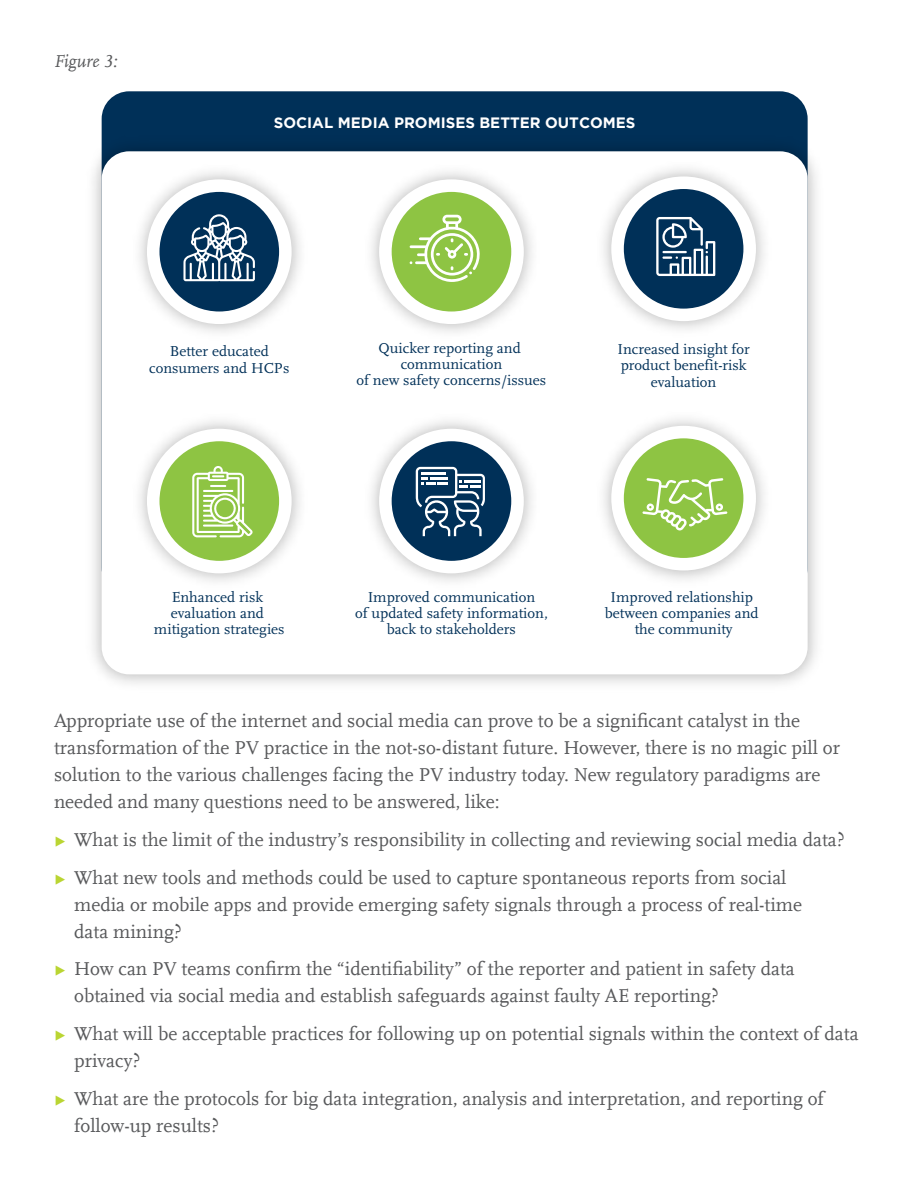
<style>
.page{position:relative;width:918px;height:1188px;background:#fff}
.page>*{position:absolute;margin:0;border:0;box-sizing:border-box;transform-origin:0 0}
.t1{font:19.5px/27px "Scala Offc";color:#58595b}
.t2{font:italic 18px "Scala Offc";color:#58595b}
.t3{font:15px/16.2px "Scala";color:#003058;text-align:center}
.t4{font:700 15px "Gotham";color:#fff}
.s1{color:#bad532}
</style>
<div class="page">
<div style="left:102px;top:91px;width:706px;height:504px;background:#003058;border-radius:28px"></div>
<img style="left:93px;top:129px;width:724px;height:555px">
<div style="left:102px;top:151px;width:706px;height:523px;background:#fff;border-radius:28px"></div>
<img style="left:139px;top:171px;width:161px;height:162px">
<div style="left:147px;top:179px;width:145px;height:145px;background:#fff;border-radius:50%"></div>
<div style="left:160px;top:192px;width:119px;height:120px;background:#003058;border-radius:50%"></div>
<div style="left:392px;top:192px;width:119px;height:120px;background:#8ec443;border-radius:50%"></div>
<img style="left:603px;top:168px;width:161px;height:162px">
<div style="left:611px;top:176px;width:145px;height:145px;background:#fff;border-radius:50%"></div>
<div style="left:624px;top:189px;width:119px;height:120px;background:#003058;border-radius:50%"></div>
<img style="left:139px;top:421px;width:161px;height:161px">
<div style="left:147px;top:429px;width:145px;height:144px;background:#fff;border-radius:50%"></div>
<div style="left:160px;top:441px;width:119px;height:120px;background:#8ec443;border-radius:50%"></div>
<img style="left:371px;top:421px;width:161px;height:161px">
<div style="left:379px;top:429px;width:145px;height:144px;background:#fff;border-radius:50%"></div>
<div style="left:392px;top:441px;width:119px;height:120px;background:#003058;border-radius:50%"></div>
<img style="left:603px;top:419px;width:161px;height:161px">
<div style="left:611px;top:426px;width:145px;height:144px;background:#fff;border-radius:50%"></div>
<div style="left:624px;top:438px;width:119px;height:120px;background:#8ec443;border-radius:50%"></div>
<svg style="left:183px;top:214px;width:72px;height:67px"></svg>
<svg style="left:410px;top:215px;width:70px;height:67px"></svg>
<svg style="left:656px;top:217px;width:59px;height:59px"></svg>
<svg style="left:416px;top:467px;width:69px;height:69px"></svg>
<svg style="left:642px;top:478px;width:85px;height:52px"></svg>
<svg style="left:192px;top:466px;width:61px;height:71px"></svg>
<p class="t2" style="left:54px;top:52px;width:65px">Figure 3:</p>
<p class="t4" style="left:274px;top:114px;width:363px">SOCIAL MEDIA PROMISES BETTER OUTCOMES</p>
<p class="t3" style="left:149px;top:344px;width:142px">Better educated consumers and HCPs</p>
<p class="t3" style="left:357px;top:340px;width:191px">Quicker reporting and communication<br>of new safety concerns/issues</p>
<p class="t3" style="left:617px;top:341px;width:134px">Increased insight for product benefit-risk evaluation</p>
<p class="t3" style="left:154px;top:589px;width:132px">Enhanced risk evaluation and mitigation strategies</p>
<p class="t3" style="left:355px;top:589px;width:194px">Improved communication<br>of updated safety information, back to stakeholders</p>
<p class="t3" style="left:605px;top:589px;width:155px">Improved relationship between companies and the community</p>
<p class="t1" style="left:54px;top:708px;width:788px">Appropriate use of the internet and social media can prove to be a significant catalyst in the transformation of the PV practice in the not-so-distant future. However, there is no magic pill or solution to the various challenges facing the PV industry today. New regulatory paradigms are needed and many questions need to be answered, like:</p>
<p class="t1" style="left:54px;top:821px;width:792px;line-height:37.8px"><span class="s1">▸</span> What is the limit of the industry’s responsibility in collecting and reviewing social media data? <span class="s1">▸</span> What new tools and methods could be used to capture spontaneous reports from social</p>
<p class="t1" style="left:74px;top:891px;width:729px">media or mobile apps and provide emerging safety signals through a process of real-time data mining?</p>
<p class="t1" style="left:74px;top:956px;width:722px;text-indent:-20px"><span class="s1">▸</span> How can PV teams confirm the “identifiability” of the reporter and patient in safety data obtained via social media and establish safeguards against faulty AE reporting?</p>
<p class="t1" style="left:74px;top:1021px;width:786px;text-indent:-20px"><span class="s1">▸</span> What will be acceptable practices for following up on potential signals within the context of data privacy?</p>
<p class="t1" style="left:74px;top:1086px;width:751px;text-indent:-20px"><span class="s1">▸</span> What are the protocols for big data integration, analysis and interpretation, and reporting of follow-up results?</p>
</div>
